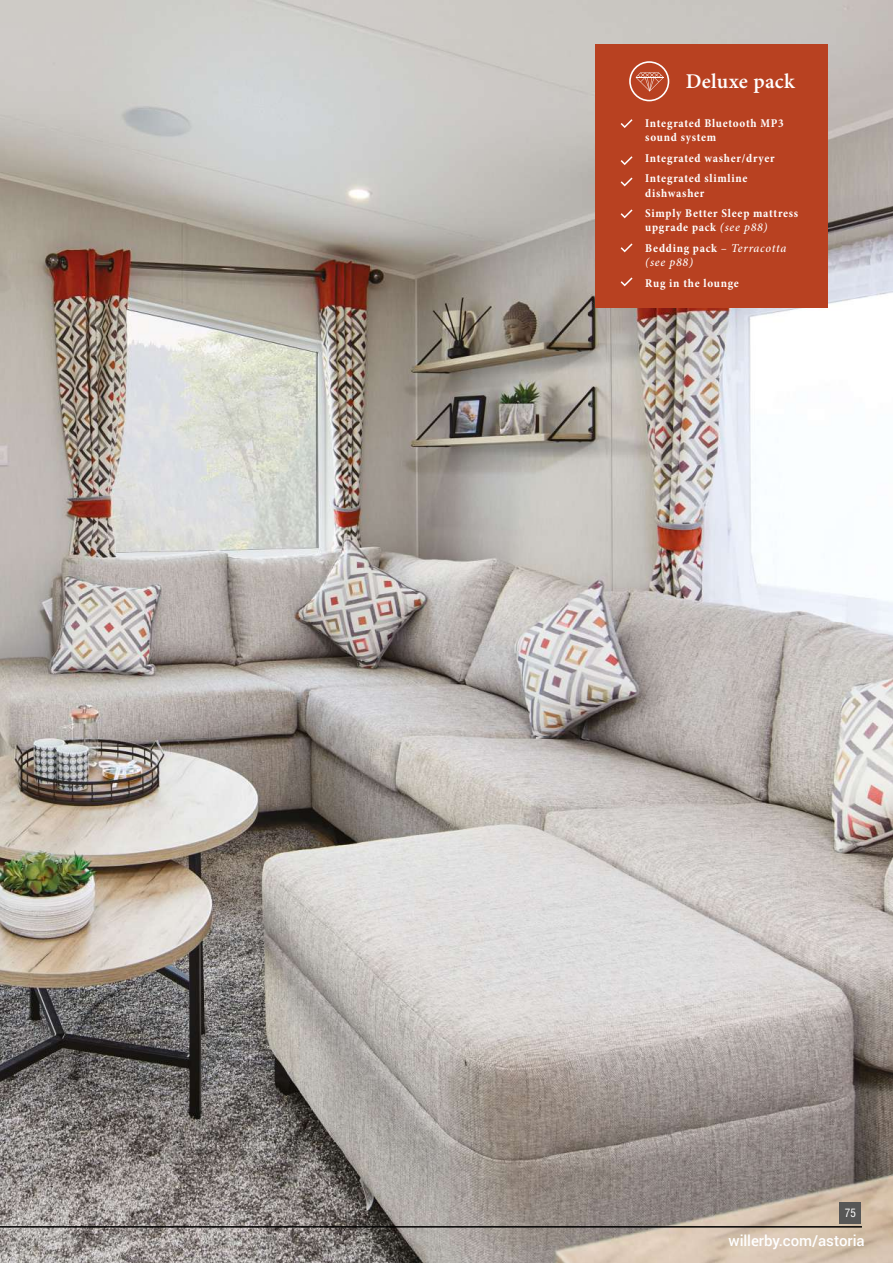
<style>
.page{position:relative;width:893px;height:1263px;background:#fff}
.page>*{position:absolute;margin:0;border:0;box-sizing:border-box;transform-origin:0 0}
.t1{font:600 21px "Minion Pro";letter-spacing:.015em;color:#fff}
.t2{font:500 15px "Roboto";letter-spacing:-.005em;color:#fff}
.t3{font:700 condensed 12px/20.4px "Minion Pro";letter-spacing:.06em;color:#fff}
.t4{font:italic 500 12px "Minion Pro";letter-spacing:.06em;color:#fff}
.t5{font:900 10.5px "Roboto";color:#fff}
.s1{font-weight:500;font-style:italic;font-stretch:normal}
.s2{font-family:"Swiss 721 BT";font-weight:400;font-stretch:condensed;font-size:11.25px}
</style>
<div class="page">
<img style="left:0;top:0;width:893px;height:1263px">
<div style="left:595px;top:45px;width:233px;height:263px;background:#b84121"></div>
<hr style="left:0;top:1226px;width:862px;height:1px;background:#000">
<svg style="left:629px;top:61px;width:40px;height:40px"></svg>
<svg style="left:621px;top:119px;width:11px;height:9px"></svg>
<svg style="left:621px;top:156px;width:11px;height:9px"></svg>
<svg style="left:621px;top:178px;width:11px;height:8px"></svg>
<svg style="left:621px;top:209px;width:11px;height:9px"></svg>
<svg style="left:621px;top:243px;width:11px;height:9px"></svg>
<svg style="left:621px;top:277px;width:11px;height:9px"></svg>
<div style="left:840px;top:1202px;width:21px;height:22px;background:#575756"></div>
<h1 class="t1" style="left:686px;top:67px;width:111px">Deluxe pack</h1>
<p class="t3" style="left:645px;top:116px;width:140px;line-height:14.4px">Integrated Bluetooth MP3 sound system</p>
<p class="t3" style="left:645px;top:148px;width:131px">Integrated washer/dryer<br>Integrated slimline</p>
<p class="t3" style="left:645px;top:182px;width:154px">dishwasher<br>Simply Better Sleep mattress</p>
<p class="t3" style="left:645px;top:217px;width:143px">upgrade pack <span class="s1">(see p88)<br></span>Bedding pack <span class="s1">– Terracotta</span></p>
<p class="t4" style="left:645px;top:254px;width:49px">(see p88)</p>
<p class="t3" style="left:645px;top:272px;width:95px">Rug in the lounge</p>
<p class="t5" style="left:844px;top:1206px;width:14px">85<span class="s2">75</span></p>
<p class="t2" style="left:729px;top:1230px;width:138px">willerby.com/astoria</p>
</div>
